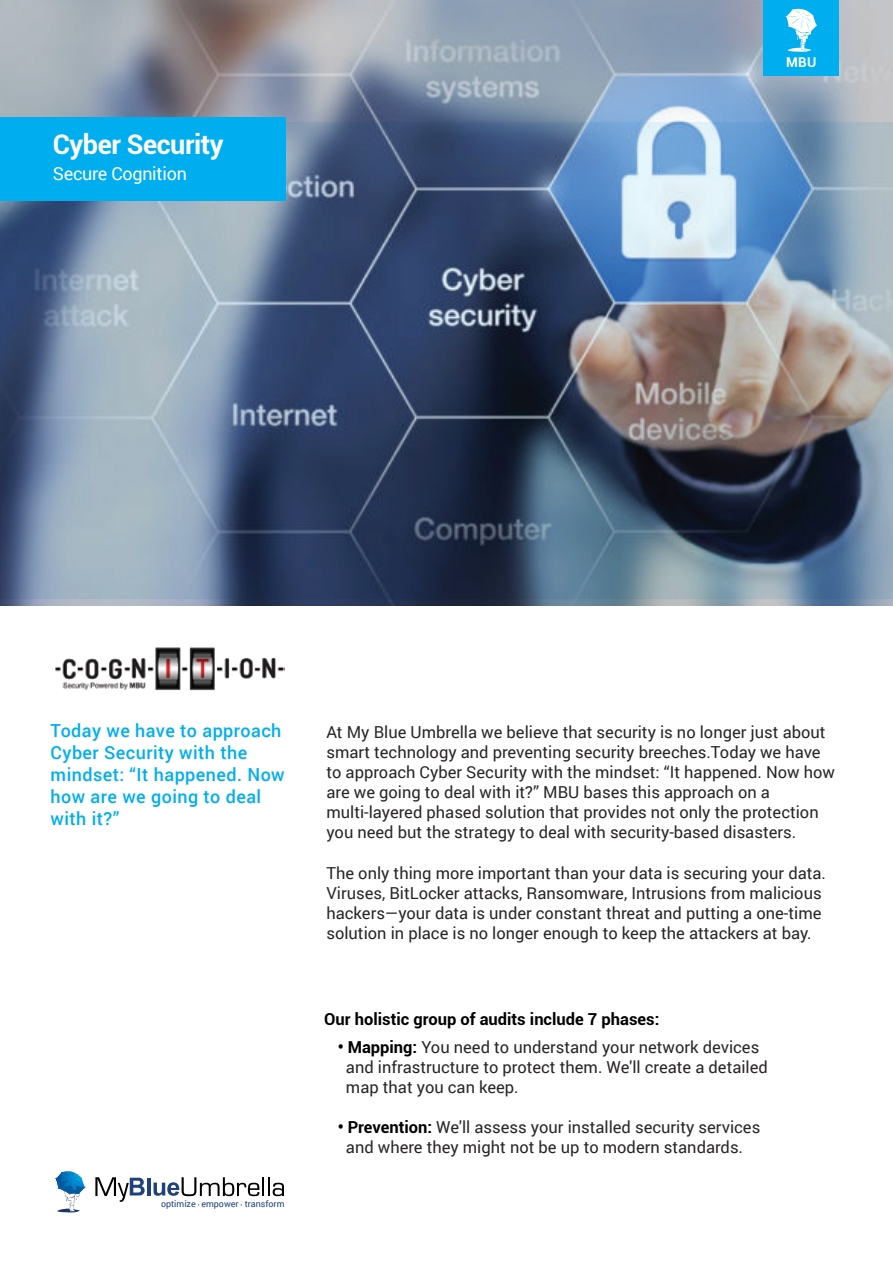
<style>
.page{position:relative;width:893px;height:1263px;background:#fff}
.page>*{position:absolute;margin:0;border:0;box-sizing:border-box;transform-origin:0 0}
.t1{font:700 27px "Roboto";letter-spacing:-.015em;color:#fff}
.t2{font:500 18px/21.9px "Roboto";letter-spacing:.025em;color:#00aeef}
.t3{font:18px "Roboto";letter-spacing:-.015em;color:#fff}
.t4{font:16.5px/20.1px "Roboto";color:#282525}
.t5{font:700 16.5px "Roboto";color:#000}
.t6{font:700 13.5px "Roboto";color:#fff}
.t7{font:8.85px "Roboto";color:#1f427a}
.s1{font-weight:700;color:#000}
</style>
<div class="page">
<img style="left:0;top:0;width:893px;height:606px">
<img style="left:0;top:122px;width:893px;height:476px">
<div style="left:0;top:117px;width:286px;height:83px;background:#00aeef"></div>
<img style="left:55px;top:647px;width:230px;height:44px">
<svg style="left:95px;top:1177px;width:50px;height:25px"></svg>
<hr style="left:147px;top:1178px;width:4px;height:17px;background:#1f427a">
<svg style="left:154px;top:1177px;width:130px;height:19px"></svg>
<svg style="left:55px;top:1171px;width:31px;height:41px"></svg>
<div style="left:763px;top:0;width:76px;height:76px;background:#00aeef"></div>
<svg style="left:785px;top:8px;width:33px;height:44px"></svg>
<h1 class="t1" style="left:53px;top:125px;width:172px">Cyber Security</h1>
<p class="t3" style="left:53px;top:161px;width:136px">Secure Cognition</p>
<p class="t6" style="left:786px;top:52px;width:32px">MBU</p>
<p class="t2" style="left:51px;top:719px;width:236px">Today we have to approach<br>Cyber Security with the mindset: “It happened. Now how are we going to deal with it?”</p>
<p class="t7" style="left:161px;top:1198px;width:125px">optimize empower transform</p>
<p class="t4" style="left:326px;top:721px;width:510px">At My Blue Umbrella we believe that security is no longer just about smart technology and preventing security breeches.Today we have to approach Cyber Security with the mindset: “It happened. Now how are we going to deal with it?” MBU bases this approach on a multi-layered phased solution that provides not only the protection you need but the strategy to deal with security-based disasters.</p>
<p class="t4" style="left:326px;top:862px;width:501px">The only thing more important than your data is securing your data.<br>Viruses, BitLocker attacks, Ransomware, Intrusions from malicious hackers—your data is under constant threat and putting a one-time solution in place is no longer enough to keep the attackers at bay.</p>
<p class="t5" style="left:324px;top:1007px;width:337px">Our holistic group of audits include 7 phases:</p>
<p class="t4" style="left:346px;top:1036px;width:423px;text-indent:-8px"><span class="s1">• Mapping:</span> You need to understand your network devices and infrastructure to protect them. We'll create a detailed map that you can keep.</p>
<p class="t4" style="left:338px;top:1116px;width:424px;text-align:center"><span class="s1">• Prevention:</span> We'll assess your installed security services and where they might not be up to modern standards.</p>
</div>
